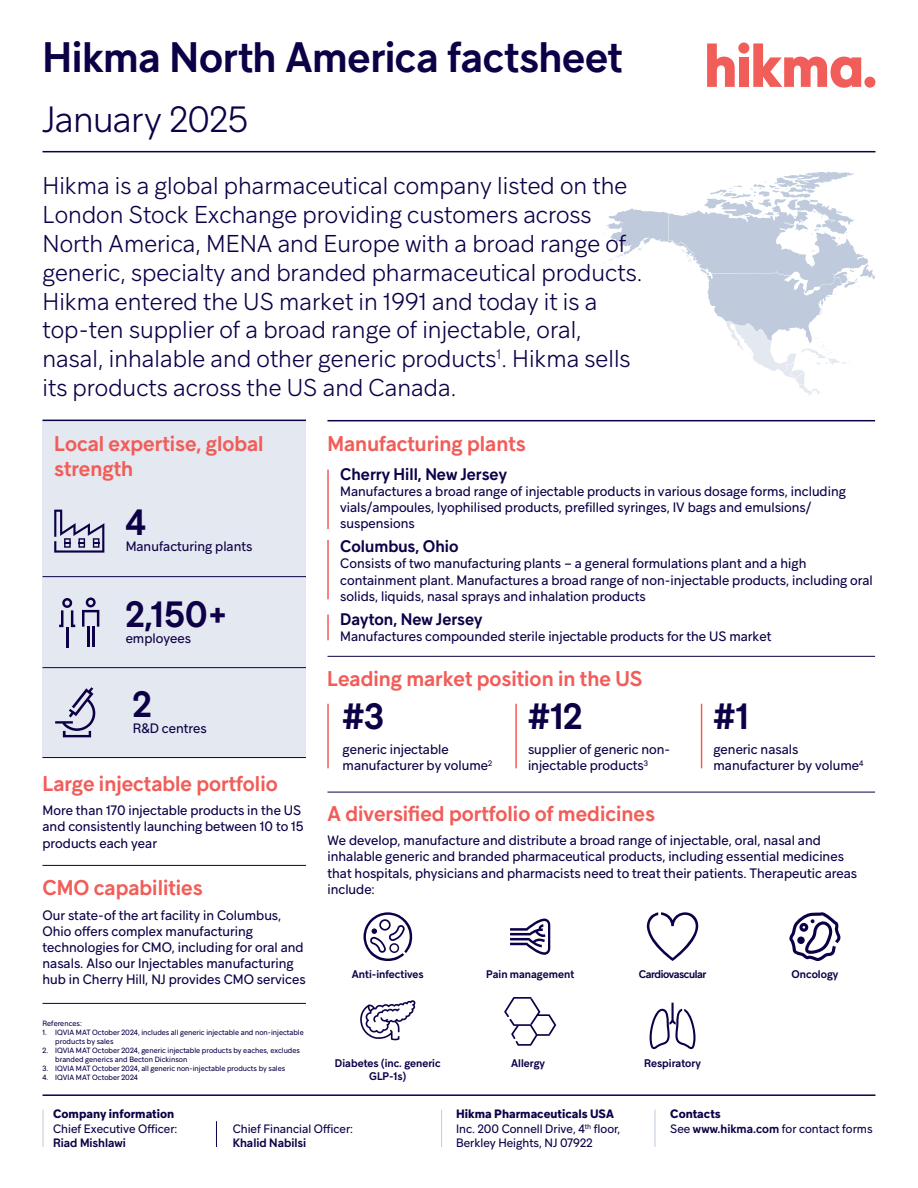
<style>
.page{position:relative;width:918px;height:1188px;background:#fff}
.page>*{position:absolute;margin:0;border:0;box-sizing:border-box;transform-origin:0 0}
.t1{font:600 42px "Guillon";letter-spacing:-.01em;color:#0d0047}
.t2{font:600 36px "Guillon";color:#0d0047}
.t3{font:300 36px "Guillon";letter-spacing:-.02em;color:#0d0047}
.t4{font:300 24px/28.8px "Guillon";color:#0d0047}
.t5{font:600 21px/25.2px "Guillon";color:#f15d59}
.t6{font:600 16.5px "Guillon";color:#0d0047}
.t7{font:300 13.95px "Guillon";color:#0d0047}
.t8{font:13.5px/16.2px "Guillon";color:#0d0047}
.t9{font:12px/14.4px "Guillon";color:#0d0047}
.t10{font:700 12px "Guillon";color:#0d0047}
.t11{font:600 12px "Guillon";color:#0d0047}
.t12{font:600 10.95px/13px "Guillon";color:#0d0047;text-align:center}
.t13{font:600 10.95px "Guillon";letter-spacing:-.04em;color:#0d0047}
.t14{font:7.8px "Guillon";color:#0d0047}
.t15{font:7.5px/9px "Guillon";color:#0d0047}
.t16{font:7.05px "Guillon";color:#0d0047}
.s1{font-weight:700}
.s2{font-weight:600}
</style>
<div class="page">
<svg style="left:586px;top:172px;width:289px;height:224px"></svg>
<div style="left:43px;top:421px;width:263px;height:337px;background:#e4e8f0"></div>
<hr style="left:43px;top:420px;width:263px;height:1px;background:#0d0047">
<hr style="left:43px;top:865px;width:263px;height:1px;background:#0d0047">
<hr style="left:43px;top:1003px;width:263px;height:1px;background:#0d0047">
<hr style="left:43px;top:576px;width:263px;height:1px;background:#0d0047">
<hr style="left:43px;top:667px;width:263px;height:1px;background:#0d0047">
<hr style="left:327px;top:420px;width:548px;height:1px;background:#0d0047">
<hr style="left:43px;top:151px;width:832px;height:1px;background:#0d0047">
<hr style="left:327px;top:656px;width:548px;height:1px;background:#0d0047">
<hr style="left:327px;top:792px;width:548px;height:1px;background:#0d0047">
<hr style="left:43px;top:1094px;width:832px;height:2px;background:#0d0047">
<svg style="left:59px;top:598px;width:16px;height:29px"></svg>
<hr style="left:66px;top:627px;width:2px;height:21px;background:#0d0047">
<svg style="left:82px;top:598px;width:17px;height:29px"></svg>
<hr style="left:87px;top:627px;width:2px;height:20px;background:#0d0047">
<hr style="left:92px;top:627px;width:2px;height:20px;background:#0d0047">
<hr style="left:327px;top:470px;width:2px;height:59px;background:#f15d59">
<hr style="left:327px;top:540px;width:2px;height:59px;background:#f15d59">
<hr style="left:327px;top:704px;width:2px;height:64px;background:#f15d59">
<hr style="left:515px;top:704px;width:2px;height:64px;background:#f15d59">
<hr style="left:701px;top:704px;width:1px;height:64px;background:#f15d59">
<hr style="left:327px;top:615px;width:2px;height:25px;background:#f15d59">
<hr style="left:43px;top:1110px;width:1px;height:37px;background:#bfcbdc">
<hr style="left:441px;top:1110px;width:1px;height:37px;background:#bfcbdc">
<svg style="left:216px;top:1121px;width:1px;height:26px"></svg>
<hr style="left:655px;top:1110px;width:1px;height:37px;background:#bfcbdc">
<svg style="left:54px;top:510px;width:50px;height:43px"></svg>
<svg style="left:55px;top:687px;width:41px;height:50px"></svg>
<div style="left:739px;top:57px;width:10px;height:30px;background:#f15d59"></div>
<svg style="left:707px;top:43px;width:28px;height:44px"></svg>
<svg style="left:753px;top:43px;width:108px;height:45px"></svg>
<div style="left:738px;top:43px;width:11px;height:11px;background:#f15d59;border-radius:50%"></div>
<div style="left:864px;top:77px;width:11px;height:11px;background:#f15d59;border-radius:50%"></div>
<hr style="left:43px;top:757px;width:263px;height:1px;background:#0d0047">
<svg style="left:647px;top:912px;width:51px;height:49px"></svg>
<svg style="left:510px;top:919px;width:40px;height:36px"></svg>
<svg style="left:650px;top:1003px;width:46px;height:46px"></svg>
<svg style="left:363px;top:912px;width:49px;height:49px"></svg>
<svg style="left:789px;top:912px;width:52px;height:49px"></svg>
<div style="left:797px;top:937px;width:8px;height:7px;background:#0d0047;border-radius:50%"></div>
<svg style="left:360px;top:1000px;width:55px;height:40px"></svg>
<svg style="left:504px;top:997px;width:52px;height:49px"></svg>
<h1 class="t1" style="left:43px;top:31px;width:582px">Hikma North America factsheet</h1>
<h2 class="t3" style="left:43px;top:97px;width:207px">January 2025</h2>
<p class="t4" style="left:43px;top:171px;width:601px">Hikma is a global pharmaceutical company listed on the London Stock Exchange providing customers across North America, MENA and Europe with a broad range of generic, specialty and branded pharmaceutical products.<br>Hikma entered the US market in 1991 and today isit a top-ten supplier of a broad range of injectable, oral,</p>
<p class="t7" style="left:497px;top:346px;width:6px">1</p>
<h3 class="t4" style="left:43px;top:344px;width:590px">nasal, inhalable and other generic products . Hikma sells its products across the US and Canada.</h3>
<h3 class="t5" style="left:54px;top:431px;width:211px">Local expertise, global strength</h3>
<h2 class="t2" style="left:126px;top:500px;width:21px">4</h2>
<p class="t8" style="left:126px;top:538px;width:128px">Manufacturing plants</p>
<h2 class="t2" style="left:126px;top:592px;width:103px">2,150+</h2>
<p class="t8" style="left:126px;top:630px;width:67px">employees</p>
<h2 class="t2" style="left:133px;top:682px;width:20px">2</h2>
<p class="t8" style="left:133px;top:720px;width:75px">R&amp;D centres</p>
<h3 class="t5" style="left:327px;top:431px;width:200px">Manufacturing plants</h3>
<p class="t6" style="left:340px;top:463px;width:168px">Cherry Hill, New Jersey</p>
<p class="t8" style="left:340px;top:483px;width:507px">Manufactures a broad range of injectable products in various dosage forms, including vials/ampoules, lyophilised products, prefilled syringes IV, bags and emulsions/ suspensions</p>
<p class="t6" style="left:340px;top:536px;width:120px">Columbus, Ohio</p>
<p class="t8" style="left:340px;top:555px;width:534px">Consists of two manufacturing plants – a general formulations plant and a high containment plant. Manufactures a broad range of non-injectable products, including oral solids, liquids, nasal sprays and inhalation products</p>
<p class="t6" style="left:340px;top:609px;width:144px">Dayton, New Jersey</p>
<p class="t8" style="left:340px;top:628px;width:433px">Manufactures compounded sterile injectable products for the US market</p>
<h3 class="t5" style="left:327px;top:666px;width:317px">Leading market position in the US</h3>
<h2 class="t2" style="left:343px;top:694px;width:43px">#3</h2>
<p class="t8" style="left:343px;top:741px;width:108px">generic injectable</p>
<h2 class="t2" style="left:528px;top:694px;width:56px">#12</h2>
<p class="t8" style="left:528px;top:741px;width:144px">supplier of generic non-</p>
<h2 class="t2" style="left:714px;top:694px;width:37px">#1</h2>
<p class="t8" style="left:714px;top:741px;width:86px">generic nasals</p>
<p class="t14" style="left:488px;top:758px;width:6px">2</p>
<p class="t14" style="left:644px;top:758px;width:6px">3</p>
<p class="t14" style="left:859px;top:758px;width:6px">4</p>
<p class="t8" style="left:343px;top:757px;width:147px">manufacturer by volume</p>
<p class="t8" style="left:528px;top:757px;width:117px">injectable products</p>
<p class="t8" style="left:714px;top:757px;width:147px">manufacturer by volume</p>
<h3 class="t5" style="left:43px;top:770px;width:237px">Large injectable portfolio</h3>
<p class="t8" style="left:43px;top:802px;width:263px">More than 170 injectable products in the US and consistently launching between 10 to 15 products each year</p>
<h3 class="t5" style="left:327px;top:800px;width:329px">A diversified portfolio of medicines</h3>
<p class="t8" style="left:327px;top:832px;width:531px">We develop, manufacture and distribute a broad range of injectable, oral, nasal and inhalable generic and branded pharmaceutical products, including essential medicines that hospitals, physicians and pharmacists need to treat their patients. Therapeutic areas include:</p>
<h3 class="t5" style="left:43px;top:874px;width:162px">CMO capabilities</h3>
<p class="t8" style="left:43px;top:907px;width:265px">Our state-of the art facility in Columbus, Ohio offers complex manufacturing technologies for CMO, including for oral and nasals. Also our Injectables manufacturing hub in Cherry Hill, NJ provides CMO services</p>
<p class="t12" style="left:352px;top:967px;width:73px">Anti-infectives</p>
<p class="t12" style="left:486px;top:967px;width:89px">Pain management</p>
<p class="t13" style="left:639px;top:967px;width:69px">Cardiovascular</p>
<p class="t12" style="left:792px;top:967px;width:48px">Oncology</p>
<p class="t15" style="left:55px;top:1018px;width:250px;text-indent:-13px">References:<br>IQVIA MAT October 2024, includes all generic injectable and non-injectable</p>
<p class="t15" style="left:43px;top:1027px;width:6px">1.</p>
<p class="t15" style="left:55px;top:1036px;width:246px">products by sales<br>IQVIA MAT October 2024, generic injectable products by eaches, excludes</p>
<p class="t15" style="left:43px;top:1045px;width:7px">2.</p>
<p class="t15" style="left:55px;top:1054px;width:232px">branded generics and Becton Dickinson<br>IQVIA MAT October 2024, all generic non-injectable products by sales</p>
<p class="t15" style="left:43px;top:1063px;width:7px">3.</p>
<p class="t15" style="left:55px;top:1072px;width:84px">IQVIA MAT October 2024</p>
<p class="t15" style="left:43px;top:1072px;width:7px">4.</p>
<p class="t12" style="left:335px;top:1056px;width:107px">Diabetes (inc. generic<br>GLP-1 (s</p>
<p class="t10" style="left:53px;top:1106px;width:123px">Company information</p>
<p class="t9" style="left:53px;top:1121px;width:126px">Chief Executive Officer:</p>
<p class="t11" style="left:53px;top:1135px;width:74px">Riad Mishlawi</p>
<p class="t9" style="left:233px;top:1121px;width:122px">Chief Financial Officer:</p>
<p class="t11" style="left:233px;top:1135px;width:75px">Khalid Nabilsi</p>
<p class="t12" style="left:511px;top:1056px;width:35px">Allergy</p>
<p class="t10" style="left:456px;top:1106px;width:159px">Hikma Pharmaceuticals USA</p>
<p class="t9" style="left:594px;top:1121px;width:28px">floor,</p>
<p class="t16" style="left:585px;top:1122px;width:8px">th</p>
<p class="t9" style="left:456px;top:1121px;width:138px">Inc. 200 Connell Drive 4,<br>Berkley Heights, NJ 07922</p>
<p class="t12" style="left:644px;top:1056px;width:58px">Respiratory</p>
<p class="t9" style="left:670px;top:1106px;width:204px"><span class="s1">Contacts<br></span>See <span class="s2">www.hikma.com</span> for contact forms</p>
</div>
